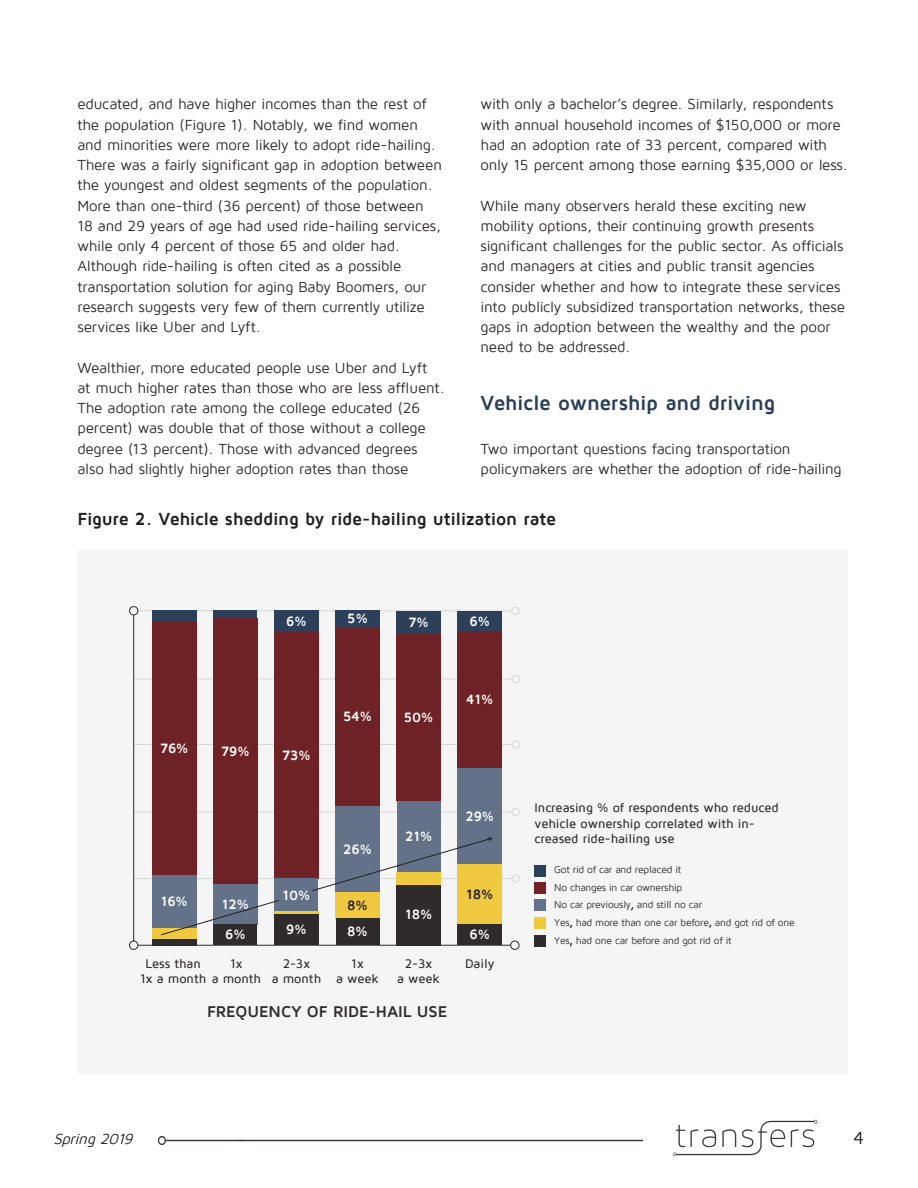
<style>
.page{position:relative;width:918px;height:1188px;background:#fff}
.page>*{position:absolute;margin:0;border:0;box-sizing:border-box;transform-origin:0 0}
.t1{font:700 21px "Maven Pro";letter-spacing:-.02em;color:#2b3f59}
.t2{font:700 18px "Maven Pro";letter-spacing:-.015em;color:#231f20}
.t3{font:18px "Maven Pro";color:#231f20}
.t4{font:700 16.05px "Maven Pro";letter-spacing:-.005em;color:#2f2a2b}
.t5{font:15px/20.2px "Maven Pro";letter-spacing:-.015em;color:#2e292a}
.t6{font:italic 15px "Maven Pro";color:#231f20}
.t7{font:700 13.95px "Maven Pro";letter-spacing:-.005em;color:#fff}
.t8{font:700 13.95px "Maven Pro";color:#231f20}
.t9{font:500 12.9px/15.5px "Maven Pro";letter-spacing:-.005em;color:#2f2a2b;text-align:center}
.t10{font:10.2px/17.7px "Maven Pro";letter-spacing:-.025em;color:#2f2a2b}
</style>
<div class="page">
<img style="left:158px;top:1136px;width:485px;height:8px">
<img style="left:673px;top:1119px;width:145px;height:38px">
<div style="left:129px;top:606px;width:444px;height:344px;background:#f5f5f5"></div>
<hr style="left:134px;top:878px;width:378px;height:1px;background:#2f2a2b">
<hr style="left:134px;top:812px;width:378px;height:1px;background:#2f2a2b">
<hr style="left:134px;top:744px;width:378px;height:1px;background:#2f2a2b">
<hr style="left:134px;top:679px;width:378px;height:1px;background:#2f2a2b">
<hr style="left:138px;top:610px;width:374px;height:1px;background:#2f2a2b">
<div style="left:152px;top:610px;width:44px;height:11px;background:#2d405a"></div>
<div style="left:213px;top:610px;width:44px;height:8px;background:#2d405a"></div>
<div style="left:274px;top:611px;width:44px;height:21px;background:#2d405a"></div>
<div style="left:336px;top:610px;width:44px;height:18px;background:#2d405a"></div>
<div style="left:397px;top:611px;width:44px;height:24px;background:#2d405a"></div>
<div style="left:458px;top:611px;width:44px;height:20px;background:#2d405a"></div>
<div style="left:152px;top:621px;width:44px;height:254px;background:#6f2225"></div>
<div style="left:213px;top:618px;width:44px;height:267px;background:#6f2225"></div>
<div style="left:274px;top:632px;width:44px;height:246px;background:#6f2225"></div>
<div style="left:336px;top:628px;width:44px;height:178px;background:#6f2225"></div>
<div style="left:397px;top:634px;width:44px;height:167px;background:#6f2225"></div>
<div style="left:458px;top:631px;width:44px;height:137px;background:#6f2225"></div>
<div style="left:152px;top:875px;width:44px;height:53px;background:#637288"></div>
<div style="left:336px;top:806px;width:44px;height:86px;background:#637288"></div>
<div style="left:397px;top:802px;width:44px;height:70px;background:#637288"></div>
<div style="left:458px;top:768px;width:44px;height:97px;background:#637288"></div>
<div style="left:152px;top:929px;width:44px;height:10px;background:#efc940"></div>
<div style="left:458px;top:865px;width:44px;height:60px;background:#efc940"></div>
<div style="left:152px;top:939px;width:44px;height:6px;background:#2f2a2b"></div>
<div style="left:213px;top:925px;width:44px;height:20px;background:#2f2a2b"></div>
<div style="left:274px;top:915px;width:44px;height:30px;background:#2f2a2b"></div>
<div style="left:336px;top:918px;width:44px;height:27px;background:#2f2a2b"></div>
<div style="left:397px;top:885px;width:44px;height:60px;background:#2f2a2b"></div>
<div style="left:458px;top:925px;width:44px;height:20px;background:#2f2a2b"></div>
<div style="left:510px;top:941px;width:9px;height:9px;border:1px solid #2f2a2b;border-radius:50%"></div>
<div style="left:535px;top:865px;width:11px;height:11px;background:#2d405a"></div>
<div style="left:535px;top:882px;width:11px;height:12px;background:#6f2225"></div>
<div style="left:535px;top:899px;width:11px;height:12px;background:#637288"></div>
<div style="left:535px;top:935px;width:11px;height:11px;background:#2f2a2b"></div>
<div style="left:535px;top:917px;width:11px;height:12px;background:#efc93e"></div>
<hr style="left:133px;top:615px;width:1px;height:326px;background:#2f2a2b">
<div style="left:129px;top:941px;width:9px;height:9px;border:1px solid #2f2a2b;border-radius:50%"></div>
<div style="left:129px;top:606px;width:9px;height:9px;border:1px solid #2f2a2b;border-radius:50%"></div>
<hr style="left:138px;top:945px;width:373px;height:1px;background:#2f2a2b">
<svg style="left:160px;top:837px;width:333px;height:99px"></svg>
<div style="left:511px;top:607px;width:8px;height:8px;border:1px solid #2f2a2b;border-radius:50%"></div>
<div style="left:512px;top:675px;width:8px;height:8px;border:1px solid #2f2a2b;border-radius:50%"></div>
<div style="left:512px;top:741px;width:8px;height:7px;border:1px solid #2f2a2b;border-radius:50%"></div>
<div style="left:512px;top:808px;width:8px;height:8px;border:1px solid #2f2a2b;border-radius:50%"></div>
<div style="left:512px;top:875px;width:8px;height:7px;border:1px solid #2f2a2b;border-radius:50%"></div>
<div style="left:279px;top:886px;width:33px;height:17px;background:#637288"></div>
<p class="t5" style="left:77px;top:94px;width:366px">educated, and have higher incomes than the rest of the population (Figure 1). Notably, we find women and minorities were more likely to adopt ride-hailing.<br>There was a fairly significant gap in adoption between the youngest and oldest segments of the population.<br>More than one-third (36 percent) of those between 18 and 29 years of age had used ride-hailing services, while only 4 percent of those 65 and older had.<br>Although ride-hailing is often cited as a possible transportation solution for aging Baby Boomers, our research suggests very few of them currently utilize services like Uber and Lyft.</p>
<p class="t5" style="left:77px;top:358px;width:369px">Wealthier, more educated people use Uber and Lyft<br>at much higher rates than those who are less affluent.<br>The adoption rate among the college educated (26 percent) was double that of those without a college degree (13 percent). Those with advanced degrees also had slightly higher adoption rates than those</p>
<p class="t5" style="left:481px;top:94px;width:369px">with only a bachelor’s degree. Similarly, respondents with annual household incomes of $150,000 or more had an adoption rate of 33 percent, compared with only 15 percent among those earning $35,000 or less.</p>
<p class="t5" style="left:481px;top:196px;width:366px">While many observers herald these exciting new mobility options, their continuing growth presents significant challenges for the public sector. As officials and managers at cities and public transit agencies consider whether and how to integrate these services into publicly subsidized transportation networks, these gaps in adoption between the wealthy and the poor need to be addressed.</p>
<p class="t1" style="left:481px;top:392px;width:296px">Vehicle ownership and driving</p>
<p class="t5" style="left:481px;top:439px;width:362px">Two important questions facing transportation policymakers are whether the adoption of ride-hailing</p>
<p class="t2" style="left:77px;top:509px;width:480px">Figure 2. Vehicle shedding by ride-hailing utilization rate</p>
<p class="t7" style="left:286px;top:614px;width:22px">6%</p>
<p class="t7" style="left:347px;top:611px;width:22px">5%</p>
<p class="t7" style="left:409px;top:615px;width:22px">7%</p>
<p class="t7" style="left:470px;top:614px;width:22px">6%</p>
<p class="t7" style="left:160px;top:741px;width:30px">76%</p>
<p class="t7" style="left:221px;top:743px;width:30px">79%</p>
<p class="t7" style="left:282px;top:747px;width:30px">73%</p>
<p class="t7" style="left:343px;top:709px;width:30px">54%</p>
<p class="t7" style="left:404px;top:710px;width:31px">50%</p>
<p class="t7" style="left:466px;top:692px;width:29px">41%</p>
<p class="t7" style="left:161px;top:894px;width:28px">16%</p>
<p class="t7" style="left:222px;top:897px;width:29px">12%</p>
<p class="t7" style="left:225px;top:927px;width:22px">6%</p>
<p class="t7" style="left:283px;top:888px;width:29px">10%</p>
<p class="t7" style="left:343px;top:842px;width:30px">26%</p>
<p class="t8" style="left:347px;top:898px;width:22px">8%</p>
<p class="t7" style="left:286px;top:922px;width:22px">9%</p>
<p class="t7" style="left:347px;top:924px;width:22px">8%</p>
<p class="t7" style="left:405px;top:829px;width:29px">21%</p>
<p class="t7" style="left:405px;top:907px;width:29px">18%</p>
<p class="t9" style="left:140px;top:956px;width:123px;text-align:left;text-indent:5px">Less than<br>1x a month a month</p>
<p class="t9" style="left:230px;top:956px;width:14px">1x</p>
<p class="t9" style="left:272px;top:956px;width:51px">2-3x<br>a month</p>
<p class="t9" style="left:336px;top:956px;width:45px">1x<br>a week</p>
<p class="t9" style="left:397px;top:956px;width:45px">2-3x<br>a week</p>
<p class="t4" style="left:207px;top:1003px;width:242px">FREQUENCY OF RIDE-HAIL USE</p>
<p class="t7" style="left:465px;top:809px;width:30px">29%</p>
<p class="t8" style="left:466px;top:887px;width:29px">18%</p>
<p class="t7" style="left:470px;top:927px;width:22px">6%</p>
<p class="t9" style="left:465px;top:956px;width:31px">Daily</p>
<p class="t9" style="left:535px;top:801px;width:246px;text-align:left">Increasing % of respondents who reduced vehicle ownership correlated with in&shy;creased ride-hailing use</p>
<p class="t10" style="left:554px;top:861px;width:242px">Got rid of car and replaced it<br>No changes in car ownership<br>No car previously, and still no car<br>Yes, had more than one car before, and got rid of one Yes, had one car before and got rid of it</p>
<p class="t6" style="left:53px;top:1131px;width:85px">Spring 2019</p>
<p class="t3" style="left:853px;top:1129px;width:12px">4</p>
</div>
